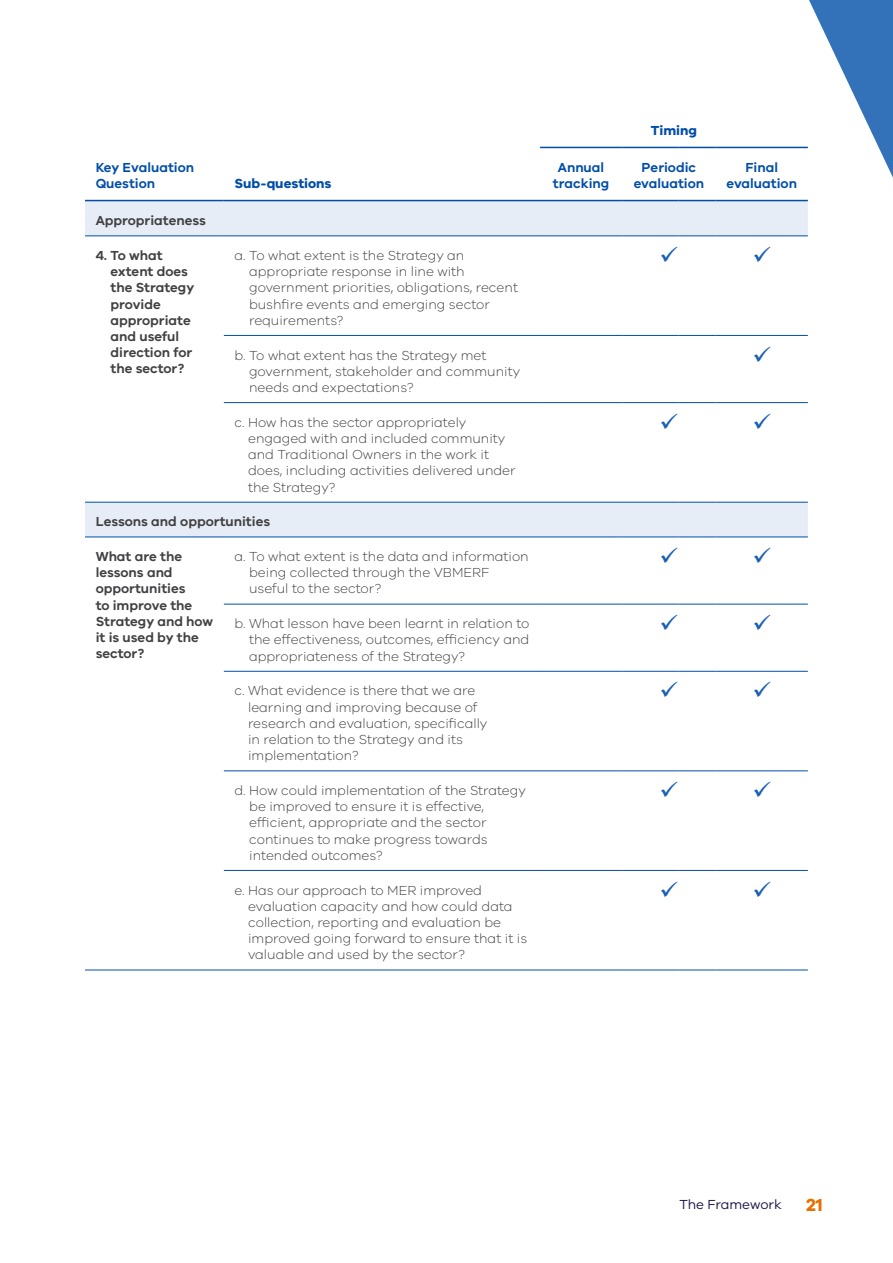
<style>
.page{position:relative;width:893px;height:1263px;background:#fff}
.page>*{position:absolute;margin:0;border:0;box-sizing:border-box;transform-origin:0 0}
.t1{font:700 18px "VIC";color:#e57200}
.t2{font:300 13.5px/16.2px "VIC";color:#414042}
.t3{font:600 13.5px/16.2px "VIC";color:#414042}
.t4{font:600 13.5px/16.2px "VIC";color:#004ea8;text-align:center}
.t5{font:700 13.5px "VIC";color:#004ea8}
.t6{font:13.5px "VIC";color:#201547}
</style>
<div class="page">
<svg style="left:85px;top:201px;width:723px;height:336px"></svg>
<hr style="left:85px;top:970px;width:139px;height:1px;background:#004ea8">
<hr style="left:224px;top:970px;width:316px;height:1px;background:#004ea8">
<hr style="left:540px;top:970px;width:82px;height:1px;background:#004ea8">
<hr style="left:622px;top:970px;width:56px;height:1px;background:#004ea8">
<hr style="left:678px;top:970px;width:38px;height:1px;background:#004ea8">
<hr style="left:716px;top:970px;width:92px;height:1px;background:#004ea8">
<hr style="left:85px;top:200px;width:139px;height:1px;background:#004ea8">
<hr style="left:224px;top:200px;width:316px;height:1px;background:#004ea8">
<hr style="left:85px;top:236px;width:139px;height:1px;background:#004ea8">
<hr style="left:224px;top:236px;width:316px;height:1px;background:#004ea8">
<hr style="left:540px;top:236px;width:82px;height:1px;background:#004ea8">
<hr style="left:622px;top:236px;width:56px;height:1px;background:#004ea8">
<hr style="left:678px;top:236px;width:38px;height:1px;background:#004ea8">
<hr style="left:716px;top:236px;width:92px;height:1px;background:#004ea8">
<hr style="left:540px;top:200px;width:82px;height:1px;background:#004ea8">
<hr style="left:622px;top:200px;width:56px;height:1px;background:#004ea8">
<hr style="left:678px;top:200px;width:38px;height:1px;background:#004ea8">
<hr style="left:716px;top:200px;width:92px;height:1px;background:#004ea8">
<hr style="left:540px;top:147px;width:82px;height:1px;background:#004ea8">
<hr style="left:622px;top:147px;width:56px;height:1px;background:#004ea8">
<hr style="left:678px;top:147px;width:38px;height:1px;background:#004ea8">
<hr style="left:716px;top:147px;width:92px;height:1px;background:#004ea8">
<hr style="left:85px;top:502px;width:139px;height:1px;background:#004ea8">
<hr style="left:224px;top:502px;width:316px;height:1px;background:#004ea8">
<hr style="left:540px;top:502px;width:82px;height:1px;background:#004ea8">
<hr style="left:622px;top:502px;width:56px;height:1px;background:#004ea8">
<hr style="left:678px;top:502px;width:38px;height:1px;background:#004ea8">
<hr style="left:716px;top:502px;width:92px;height:1px;background:#004ea8">
<hr style="left:85px;top:537px;width:139px;height:1px;background:#004ea8">
<hr style="left:224px;top:537px;width:316px;height:1px;background:#004ea8">
<hr style="left:540px;top:537px;width:82px;height:1px;background:#004ea8">
<hr style="left:622px;top:537px;width:56px;height:1px;background:#004ea8">
<hr style="left:678px;top:537px;width:38px;height:1px;background:#004ea8">
<hr style="left:716px;top:537px;width:92px;height:1px;background:#004ea8">
<hr style="left:224px;top:335px;width:316px;height:1px;background:#004ea8">
<hr style="left:540px;top:335px;width:82px;height:1px;background:#004ea8">
<hr style="left:622px;top:335px;width:56px;height:1px;background:#004ea8">
<hr style="left:678px;top:335px;width:38px;height:1px;background:#004ea8">
<hr style="left:716px;top:335px;width:92px;height:1px;background:#004ea8">
<hr style="left:224px;top:402px;width:316px;height:1px;background:#004ea8">
<hr style="left:540px;top:402px;width:82px;height:1px;background:#004ea8">
<hr style="left:622px;top:402px;width:56px;height:1px;background:#004ea8">
<hr style="left:678px;top:402px;width:38px;height:1px;background:#004ea8">
<hr style="left:716px;top:402px;width:92px;height:1px;background:#004ea8">
<hr style="left:224px;top:604px;width:316px;height:1px;background:#004ea8">
<hr style="left:540px;top:604px;width:82px;height:1px;background:#004ea8">
<hr style="left:622px;top:604px;width:56px;height:1px;background:#004ea8">
<hr style="left:678px;top:604px;width:38px;height:1px;background:#004ea8">
<hr style="left:716px;top:604px;width:92px;height:1px;background:#004ea8">
<hr style="left:224px;top:671px;width:316px;height:1px;background:#004ea8">
<hr style="left:540px;top:671px;width:82px;height:1px;background:#004ea8">
<hr style="left:622px;top:671px;width:56px;height:1px;background:#004ea8">
<hr style="left:678px;top:671px;width:38px;height:1px;background:#004ea8">
<hr style="left:716px;top:671px;width:92px;height:1px;background:#004ea8">
<hr style="left:224px;top:771px;width:316px;height:1px;background:#004ea8">
<hr style="left:540px;top:771px;width:82px;height:1px;background:#004ea8">
<hr style="left:622px;top:771px;width:56px;height:1px;background:#004ea8">
<hr style="left:678px;top:771px;width:38px;height:1px;background:#004ea8">
<hr style="left:716px;top:771px;width:92px;height:1px;background:#004ea8">
<hr style="left:224px;top:870px;width:316px;height:1px;background:#004ea8">
<hr style="left:540px;top:870px;width:82px;height:1px;background:#004ea8">
<hr style="left:622px;top:870px;width:56px;height:1px;background:#004ea8">
<hr style="left:678px;top:870px;width:38px;height:1px;background:#004ea8">
<hr style="left:716px;top:870px;width:92px;height:1px;background:#004ea8">
<svg style="left:799px;top:0;width:94px;height:300px"></svg>
<svg style="left:661px;top:246px;width:16px;height:16px"></svg>
<svg style="left:754px;top:246px;width:16px;height:16px"></svg>
<svg style="left:754px;top:346px;width:16px;height:16px"></svg>
<svg style="left:661px;top:413px;width:16px;height:16px"></svg>
<svg style="left:754px;top:413px;width:16px;height:16px"></svg>
<p class="t4" style="left:96px;top:159px;width:100px;text-align:left">Key Evaluation<br>Question</p>
<p class="t5" style="left:234px;top:175px;width:99px">Sub-questions</p>
<p class="t3" style="left:96px;top:212px;width:112px">Appropriateness</p>
<p class="t3" style="left:110px;top:247px;width:85px;text-indent:-15px">4. To what extent does the Strategy provide appropriate and useful direction for the sector?</p>
<p class="t2" style="left:249px;top:247px;width:270px;text-indent:-15px">a. To what extent is the Strategy an appropriate response in line with government priorities, obligations, recent bushfire events and emerging sector requirements?</p>
<p class="t2" style="left:249px;top:346px;width:273px;text-indent:-15px">b. To what extent has the Strategy met government, stakeholder and community needs and expectations?</p>
<p class="t2" style="left:248px;top:414px;width:269px;text-indent:-14px">c. How has the sector appropriately engaged with and included community and Traditional Owners in the work it does, including activities delivered under the Strategy?</p>
<p class="t3" style="left:96px;top:513px;width:176px">Lessons and opportunities</p>
<p class="t3" style="left:96px;top:548px;width:119px">What are the lessons and opportunities<br>to improve the<br>Strategy and how it is used by the sector?</p>
<p class="t2" style="left:249px;top:548px;width:281px;text-indent:-15px">a. To what extent is the data and information being collected through the VBMERF useful to the sector?</p>
<p class="t2" style="left:249px;top:615px;width:282px;text-align:justify;text-indent:-15px">b. What lesson have been learnt in relation to the effectiveness, outcomes, efficiency and appropriateness of the Strategy?</p>
<p class="t2" style="left:248px;top:682px;width:241px;text-indent:-14px">c. What evidence is there that we are learning and improving because of research and evaluation, specifically in relation to the Strategy and its implementation?</p>
<p class="t2" style="left:249px;top:782px;width:278px;text-indent:-15px">d. How could implementation of the Strategy be improved to ensure it is effective, efficient, appropriate and the sector continues to make progress towards intended outcomes?</p>
<p class="t2" style="left:248px;top:881px;width:281px;text-indent:-14px">e. Has our approach to MER improved evaluation capacity and how could data collection, reporting and evaluation be improved going forward to ensure that it is valuable and used by the sector?</p>
<p class="t5" style="left:651px;top:122px;width:48px">Timing</p>
<p class="t4" style="left:553px;top:159px;width:58px">Annual tracking</p>
<p class="t4" style="left:634px;top:159px;width:72px">Periodic evaluation</p>
<p class="t4" style="left:726px;top:159px;width:72px">Final evaluation</p>
<p class="t6" style="left:679px;top:1197px;width:104px">The Framework</p>
<h1 class="t1" style="left:806px;top:1194px;width:18px">21</h1>
</div>
